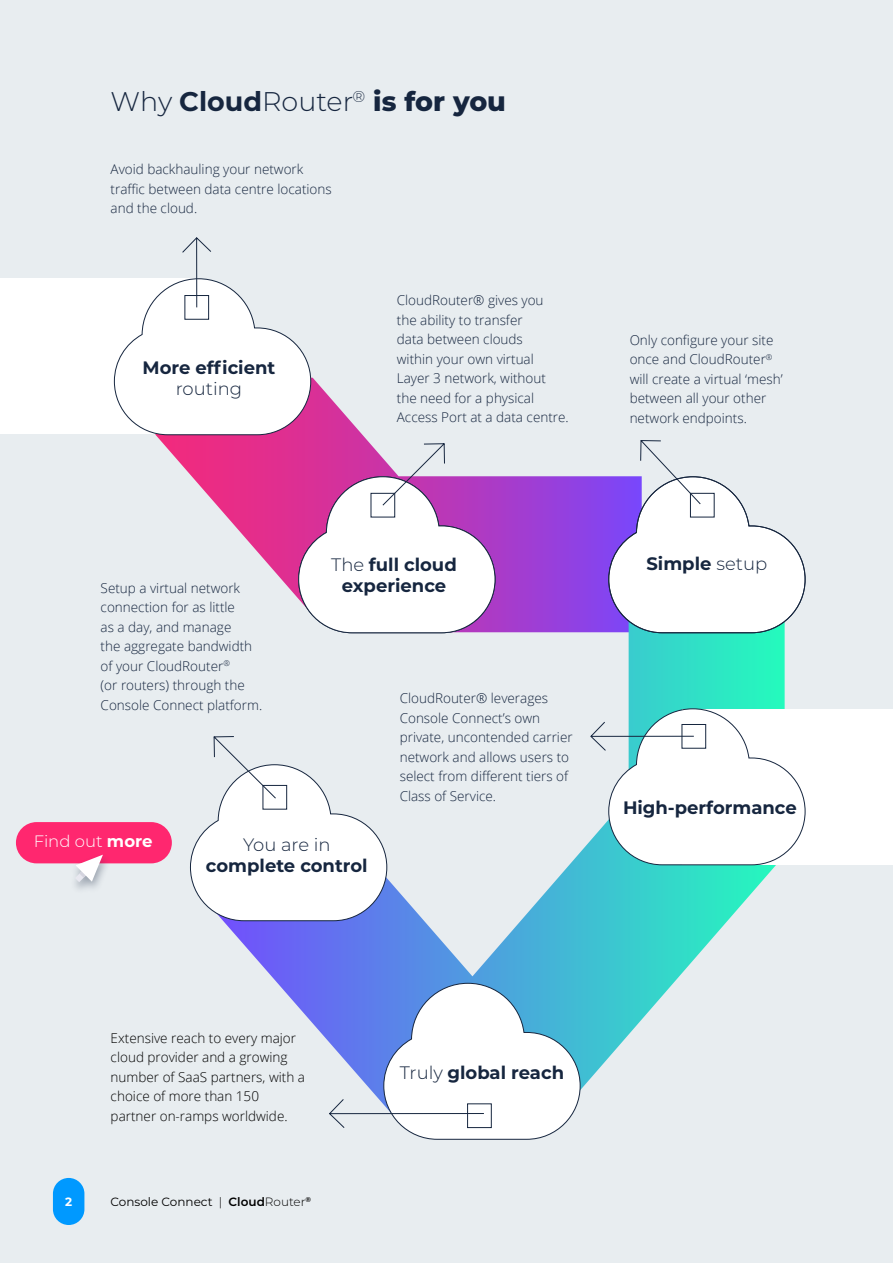
<style>
.page{position:relative;width:893px;height:1263px;background:#e8edf0}
.page>*{position:absolute;margin:0;border:0;box-sizing:border-box;transform-origin:0 0}
.t1{font:300 27px "Montserrat";color:#16263f}
.t2{font:700 18px/21px "Montserrat";color:#16263f;text-align:center}
.t3{font:300 18px "Montserrat";color:#16263f}
.t4{font:300 16.5px "Montserrat";color:#fff}
.t5{font:300 13.5px/19.5px "Open Sans";color:#16263f}
.t6{font:300 13.5px/19.5px "Open Sans";color:#000}
.t7{font:12px "Montserrat";color:#000}
.t8{font:700 12px "Montserrat";color:#fff}
.s1{font-weight:700}
.s2{font-weight:800}
.s3{font-weight:300}
.s4{font-weight:600}
</style>
<div class="page">
<div style="left:53px;top:1178px;width:31px;height:47px;background:#09f;border-radius:16px"></div>
<svg style="left:156px;top:377px;width:452px;height:216px"></svg>
<svg style="left:223px;top:593px;width:562px;height:496px"></svg>
<div style="left:683px;top:710px;width:210px;height:155px;background:#fff"></div>
<div style="left:0;top:278px;width:198px;height:156px;background:#fff"></div>
<svg style="left:114px;top:237px;width:197px;height:198px"></svg>
<svg style="left:298px;top:443px;width:198px;height:190px;background:#e8c0e0"></svg>
<svg style="left:190px;top:736px;width:198px;height:185px"></svg>
<svg style="left:608px;top:440px;width:198px;height:193px"></svg>
<svg style="left:590px;top:708px;width:216px;height:157px"></svg>
<svg style="left:329px;top:982px;width:252px;height:158px;background:#c4d6f0"></svg>
<div style="left:16px;top:822px;width:156px;height:41px;background:#ff276f;border-radius:21px"></div>
<div style="left:69px;top:852px;width:43px;height:42px;background:#172640;opacity:.38"></div>
<svg style="left:75px;top:855px;width:28px;height:27px"></svg>
<h1 class="t1" style="left:111px;top:83px;width:397px">Why <span class="s1">Cloud</span>Router<sup>®</sup> <span class="s2">is for you</span></h1>
<p class="t5" style="left:111px;top:159px;width:223px">Avoid backhauling your network traffic between data centre locations and the cloud.</p>
<h2 class="t2" style="left:142px;top:356px;width:134px">More efficient</h2>
<h2 class="t3" style="left:176px;top:376px;width:68px">routing</h2>
<p class="t5" style="left:397px;top:290px;width:173px">CloudRouter® gives you<br>the ability to transfer<br>data between clouds<br>within your own virtual<br>Layer 3 network, without the need for a physical<br>Access Port at a data centre.</p>
<p class="t5" style="left:101px;top:578px;width:163px">Setup a virtual network connection for as little<br>as a day, and manage<br>the aggregate bandwidth of your CloudRouter<sup>®<br></sup>(or routers) through the<br>Console Connect platform.</p>
<h2 class="t2" style="left:331px;top:553px;width:127px"><span class="s3">The</span> full cloud experience</h2>
<p class="t5" style="left:400px;top:688px;width:174px">CloudRouter® leverages<br>Console Connect’s own private, uncontended carrier network and allows users to select from different tiers of<br>Class of Service.</p>
<p class="t4" style="left:34px;top:829px;width:120px">Find out <span class="s1">more</span></p>
<h2 class="t3" style="left:243px;top:833px;width:89px">You are in</h2>
<h2 class="t2" style="left:206px;top:855px;width:163px">complete control</h2>
<p class="t5" style="left:630px;top:330px;width:154px">Only configure your site once and CloudRouter<sup>® </sup>will create a virtual ‘mesh’ between all your other network endpoints.</p>
<h2 class="t2" style="left:646px;top:552px;width:122px">Simple <span class="s3">setup</span></h2>
<h2 class="t2" style="left:623px;top:796px;width:175px">High-performance</h2>
<p class="t8" style="left:65px;top:1193px;width:9px">2</p>
<p class="t6" style="left:111px;top:1027px;width:196px">Extensive reach to every major cloud provider and a growing number of SaaS partners, with a choice of more than 150 partner on-ramps worldwide.</p>
<p class="t7" style="left:111px;top:1193px;width:202px">Console Connect <span class="s3">|</span> <span class="s4">Cloud</span><span class="s3">Router</span><sup>®</sup></p>
<h2 class="t2" style="left:400px;top:1061px;width:166px"><span class="s3">Truly</span> global reach</h2>
</div>
